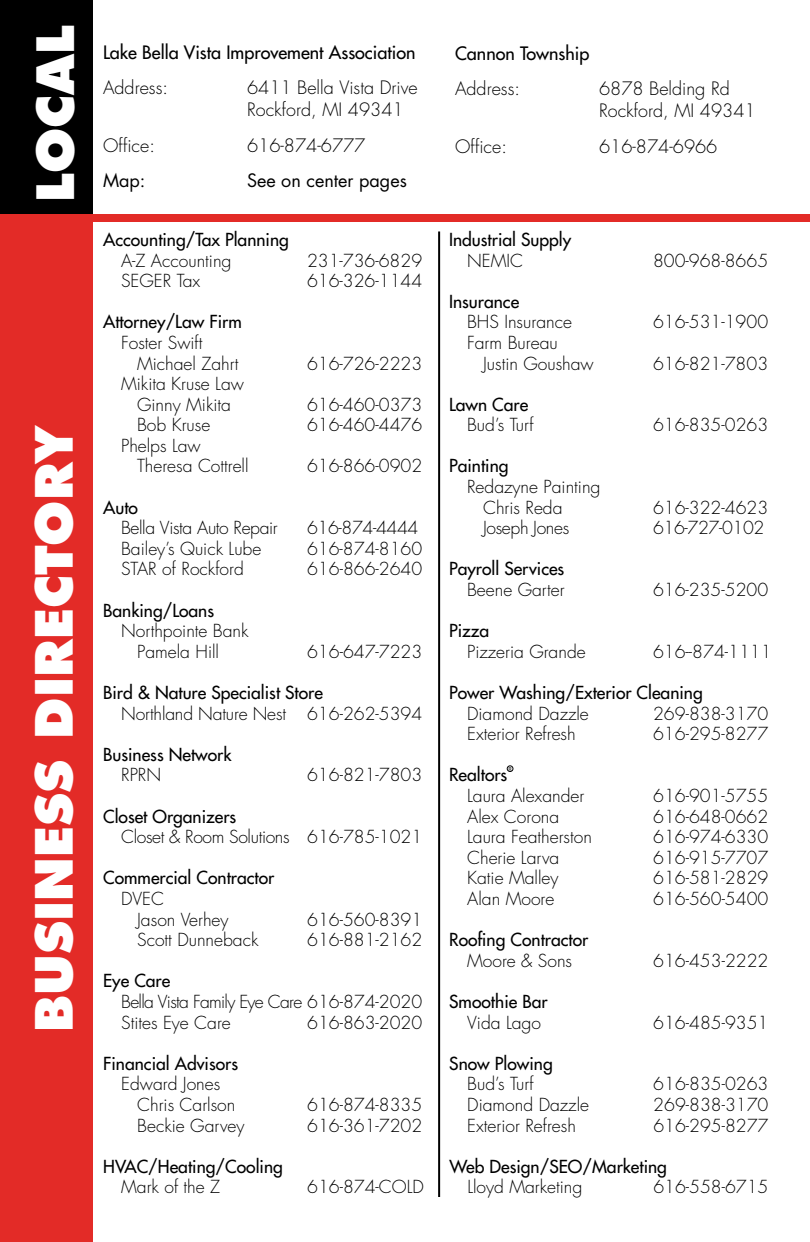
<style>
.page{position:relative;width:810px;height:1242px;background:#fff}
.page>*{position:absolute;margin:0;border:0;box-sizing:border-box;transform-origin:0 0}
.t1{font:800 50px "Futura Std";color:#fff}
.t2{font:300 18px/21.6px "Futura Std";color:#000}
.t3{font:500 18px "Futura Std";color:#000}
.t4{font:18px "Futura Std";color:#000}
.t5{font:300 17.6px/20.6px "Futura Std";color:#000}
.t6{font:500 17.6px "Futura Std";color:#000}
.t7{font:300 17.6px "Futura Std";letter-spacing:-.02em;color:#000}
.t8{font:300 17.6px/20.6px "Futura Std";letter-spacing:-.04em;color:#000}
.t9{font:6px "Myriad Pro";color:#000}
</style>
<div class="page">
<div style="left:0;top:0;width:92px;height:515px;background:#000"></div>
<div style="left:0;top:215px;width:92px;height:1027px;background:#e32b27"></div>
<div style="left:44px;top:215px;width:766px;height:7px;background:#e32b27"></div>
<hr style="left:438px;top:231px;width:2px;height:966px;background:#000101">
<svg style="left:507px;top:766px;width:6px;height:6px"></svg>
<h1 class="t1" style="left:24px;top:202px;width:179px;rotate:-90deg">LOCAL</h1>
<h1 class="t1" style="left:23px;top:1032px;width:609px;rotate:-90deg">BUSINESS DIRECTORY</h1>
<p class="t3" style="left:103px;top:41px;width:314px">Lake Bella Vista Improvement Association</p>
<p class="t2" style="left:103px;top:78px;width:66px">Address:</p>
<p class="t2" style="left:247px;top:78px;width:172px">6411 Bella Vista Drive<br>Rockford, MI 49341</p>
<p class="t2" style="left:103px;top:135px;width:53px">Office:</p>
<p class="t2" style="left:247px;top:135px;width:120px">616-874-6777</p>
<p class="t4" style="left:103px;top:169px;width:44px">Map:</p>
<p class="t4" style="left:247px;top:169px;width:161px">See on center pages</p>
<p class="t6" style="left:103px;top:228px;width:187px">Accounting/Tax Planning</p>
<p class="t5" style="left:121px;top:250px;width:112px">A-Z Accounting</p>
<p class="t5" style="left:307px;top:250px;width:117px">231-736-6829</p>
<p class="t5" style="left:121px;top:271px;width:81px">SEGER Tax</p>
<p class="t5" style="left:307px;top:271px;width:117px">616-326-1144</p>
<p class="t6" style="left:103px;top:311px;width:140px">Attorney/Law Firm</p>
<p class="t5" style="left:137px;top:333px;width:103px;text-indent:-16px">Foster Swift<br>Michael Zahrt</p>
<p class="t5" style="left:307px;top:353px;width:117px">616-726-2223</p>
<p class="t5" style="left:121px;top:374px;width:124px;text-align:center">Mikita Kruse Law<br>Ginny Mikita</p>
<p class="t5" style="left:307px;top:395px;width:117px">616-460-0373</p>
<p class="t5" style="left:137px;top:415px;width:75px">Bob Kruse</p>
<p class="t5" style="left:307px;top:415px;width:117px">616-460-4476</p>
<p class="t5" style="left:137px;top:436px;width:113px;text-indent:-16px">Phelps Law<br>Theresa Cottrell</p>
<p class="t5" style="left:307px;top:456px;width:117px">616-866-0902</p>
<p class="t6" style="left:103px;top:496px;width:36px">Auto</p>
<p class="t7" style="left:121px;top:517px;width:158px">Bella Vista Auto Repair</p>
<p class="t7" style="left:307px;top:517px;width:113px">616-874-4444</p>
<p class="t5" style="left:121px;top:539px;width:142px">Bailey’s Quick Lube</p>
<p class="t5" style="left:307px;top:539px;width:117px">616-874-8160</p>
<p class="t5" style="left:121px;top:559px;width:124px">STAR of Rockford</p>
<p class="t5" style="left:307px;top:559px;width:117px">616-866-2640</p>
<p class="t6" style="left:103px;top:599px;width:113px">Banking/Loans</p>
<p class="t5" style="left:137px;top:621px;width:113px;text-indent:-16px">Northpointe Bank<br>Pamela Hill</p>
<p class="t5" style="left:307px;top:642px;width:117px">616-647-7223</p>
<p class="t6" style="left:103px;top:682px;width:221px">Bird &amp; Nature Specialist Store</p>
<p class="t5" style="left:121px;top:703px;width:303px">Northland Nature Nest 616-262-5394</p>
<p class="t6" style="left:103px;top:743px;width:130px">Business Network</p>
<p class="t5" style="left:121px;top:765px;width:42px">RPRN</p>
<p class="t5" style="left:307px;top:765px;width:117px">616-821-7803</p>
<p class="t6" style="left:103px;top:805px;width:135px">Closet Organizers</p>
<p class="t7" style="left:121px;top:826px;width:303px">Closet &amp; Room Solutions 616-785-1021</p>
<p class="t6" style="left:103px;top:867px;width:173px">Commercial Contractor</p>
<p class="t5" style="left:137px;top:889px;width:93px;text-indent:-16px">DVEC<br>Jason Verhey</p>
<p class="t5" style="left:307px;top:909px;width:117px">616-560-8391</p>
<p class="t5" style="left:137px;top:930px;width:123px">Scott Dunneback</p>
<p class="t5" style="left:307px;top:930px;width:117px">616-881-2162</p>
<p class="t6" style="left:103px;top:970px;width:69px">Eye Care</p>
<p class="t8" style="left:121px;top:992px;width:303px">Bella Vista Family Eye Care 616-874-2020<br>Stites Eye Care</p>
<p class="t5" style="left:307px;top:1012px;width:117px">616-863-2020</p>
<p class="t6" style="left:103px;top:1052px;width:136px">Financial Advisors</p>
<p class="t5" style="left:137px;top:1074px;width:100px;text-indent:-16px">Edward Jones<br>Chris Carlson</p>
<p class="t5" style="left:307px;top:1095px;width:117px">616-874-8335</p>
<p class="t5" style="left:137px;top:1115px;width:109px">Beckie Garvey</p>
<p class="t5" style="left:307px;top:1115px;width:117px">616-361-7202</p>
<p class="t6" style="left:103px;top:1155px;width:181px">HVAC/Heating/Cooling</p>
<p class="t5" style="left:121px;top:1177px;width:100px">Mark of the Z</p>
<p class="t5" style="left:307px;top:1177px;width:118px">616-874-COLD</p>
<p class="t3" style="left:455px;top:42px;width:136px">Cannon Township</p>
<p class="t2" style="left:455px;top:79px;width:66px">Address:</p>
<p class="t2" style="left:599px;top:79px;width:158px">6878 Belding Rd<br>Rockford, MI 49341</p>
<p class="t2" style="left:455px;top:136px;width:53px">Office:</p>
<p class="t2" style="left:599px;top:136px;width:120px">616-874-6966</p>
<p class="t6" style="left:449px;top:228px;width:124px">Industrial Supply</p>
<p class="t5" style="left:467px;top:250px;width:57px">NEMIC</p>
<p class="t5" style="left:653px;top:250px;width:117px">800-968-8665</p>
<p class="t6" style="left:449px;top:290px;width:72px">Insurance</p>
<p class="t5" style="left:467px;top:312px;width:106px">BHS Insurance</p>
<p class="t5" style="left:653px;top:312px;width:117px">616-531-1900</p>
<p class="t5" style="left:483px;top:333px;width:112px;text-indent:-16px">Farm Bureau<br>Justin Goushaw</p>
<p class="t5" style="left:653px;top:353px;width:117px">616-821-7803</p>
<p class="t6" style="left:449px;top:393px;width:81px">Lawn Care</p>
<p class="t5" style="left:467px;top:415px;width:68px">Bud’s Turf</p>
<p class="t5" style="left:653px;top:415px;width:117px">616-835-0263</p>
<p class="t6" style="left:449px;top:455px;width:61px">Painting</p>
<p class="t5" style="left:483px;top:477px;width:119px;text-indent:-16px">Redazyne Painting<br>Chris Reda</p>
<p class="t5" style="left:653px;top:497px;width:117px">616-322-4623</p>
<p class="t7" style="left:483px;top:517px;width:88px">Joseph Jones</p>
<p class="t7" style="left:653px;top:517px;width:113px">616-727-0102</p>
<p class="t6" style="left:449px;top:558px;width:117px">Payroll Services</p>
<p class="t5" style="left:467px;top:580px;width:99px">Beene Garter</p>
<p class="t5" style="left:653px;top:580px;width:117px">616-235-5200</p>
<p class="t6" style="left:449px;top:620px;width:42px">Pizza</p>
<p class="t5" style="left:467px;top:642px;width:120px">Pizzeria Grande</p>
<p class="t5" style="left:653px;top:642px;width:120px">616--874-1111</p>
<p class="t6" style="left:449px;top:682px;width:255px">Power Washing/Exterior Cleaning</p>
<p class="t5" style="left:467px;top:703px;width:123px">Diamond Dazzle</p>
<p class="t5" style="left:653px;top:703px;width:117px">269-838-3170</p>
<p class="t5" style="left:467px;top:724px;width:110px">Exterior Refresh</p>
<p class="t5" style="left:653px;top:724px;width:117px">616-295-8277</p>
<p class="t6" style="left:449px;top:764px;width:60px">Realtors</p>
<p class="t5" style="left:467px;top:786px;width:119px">Laura Alexander</p>
<p class="t5" style="left:653px;top:786px;width:117px">616-901-5755</p>
<p class="t5" style="left:467px;top:806px;width:94px">Alex Corona</p>
<p class="t5" style="left:653px;top:806px;width:117px">616-648-0662</p>
<p class="t5" style="left:467px;top:827px;width:126px">Laura Featherston</p>
<p class="t5" style="left:653px;top:827px;width:117px">616-974-6330</p>
<p class="t5" style="left:467px;top:848px;width:94px">Cherie Larva</p>
<p class="t5" style="left:653px;top:848px;width:117px">616-915-7707</p>
<p class="t5" style="left:467px;top:868px;width:93px">Katie Malley</p>
<p class="t5" style="left:653px;top:868px;width:117px">616-581-2829</p>
<p class="t5" style="left:467px;top:889px;width:89px">Alan Moore</p>
<p class="t5" style="left:653px;top:889px;width:117px">616-560-5400</p>
<p class="t6" style="left:449px;top:929px;width:141px">Roofing Contractor</p>
<p class="t5" style="left:467px;top:951px;width:106px">Moore &amp; Sons</p>
<p class="t5" style="left:653px;top:951px;width:117px">616-453-2222</p>
<p class="t6" style="left:449px;top:991px;width:100px">Smoothie Bar</p>
<p class="t5" style="left:467px;top:1012px;width:75px">Vida Lago</p>
<p class="t5" style="left:653px;top:1012px;width:117px">616-485-9351</p>
<p class="t6" style="left:449px;top:1052px;width:105px">Snow Plowing</p>
<p class="t5" style="left:467px;top:1074px;width:68px">Bud’s Turf</p>
<p class="t5" style="left:653px;top:1074px;width:117px">616-835-0263</p>
<p class="t5" style="left:467px;top:1095px;width:123px">Diamond Dazzle</p>
<p class="t5" style="left:653px;top:1095px;width:117px">269-838-3170</p>
<p class="t5" style="left:467px;top:1115px;width:110px">Exterior Refresh</p>
<p class="t5" style="left:653px;top:1115px;width:117px">616-295-8277</p>
<p class="t6" style="left:449px;top:1155px;width:219px">Web Design/SEO/Marketing</p>
<p class="t5" style="left:467px;top:1177px;width:117px">Lloyd Marketing</p>
<p class="t5" style="left:653px;top:1177px;width:117px">616-558-6715</p>
<p class="t9" style="left:509px;top:765px;width:5px">R</p>
</div>
